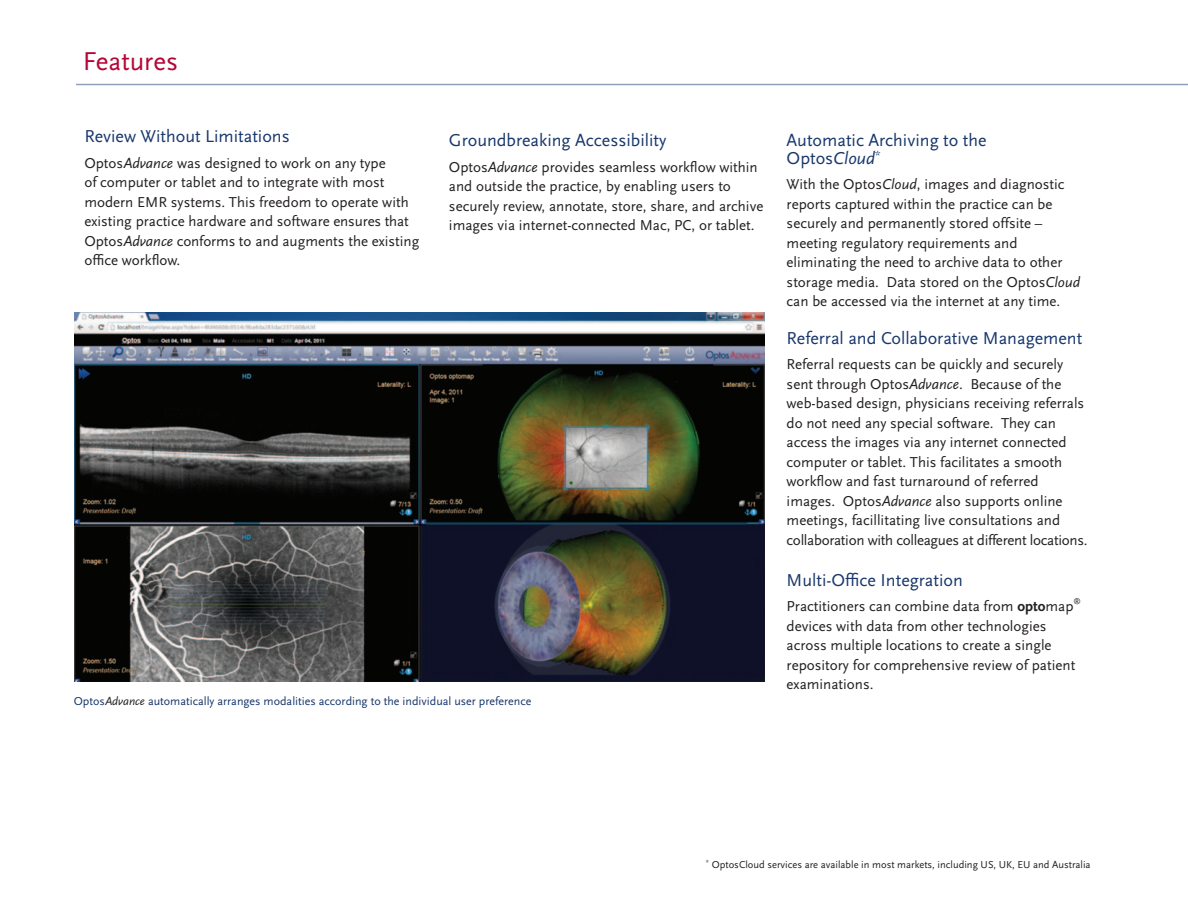
<style>
.page{position:relative;width:1188px;height:918px;background:#fff}
.page>*{position:absolute;margin:0;border:0;box-sizing:border-box;transform-origin:0 0}
.t1{font:27px "Scala Sans OT";color:#b50536}
.t2{font:18px/18px "Scala Sans OT";color:#18376c}
.t3{font:15px/19.5px "Scala Sans OT";color:#231f20}
.t4{font:12px "Scala Sans OT";color:#18376c}
.t5{font:10.5px "Scala Sans OT";color:#231f20}
.t6{font:7.5px "Scala Sans OT";color:#231f20}
.s1{font-style:italic}
.s2{font-style:italic;color:#231f20}
.s3{font-weight:700}
</style>
<div class="page">
<hr style="left:76px;top:84px;width:1112px;height:1px;background:#90a0bd">
<img style="left:75px;top:313px;width:690px;height:369px">
<h1 class="t1" style="left:83px;top:50px;width:97px">Features</h1>
<p class="t2" style="left:84px;top:129px;width:207px">Review Without Limitations</p>
<p class="t3" style="left:84px;top:155px;width:337px">Optos<span class="s1">Advance</span> was designed to work on any type<br>of computer or tablet and to integrate with most modern EMR systems. This freedom to operate with existing practice hardware and software ensures that Optos<span class="s1">Advance</span> conforms to and augments the existing office workflow.</p>
<p class="t2" style="left:449px;top:133px;width:219px">Groundbreaking Accessibility</p>
<p class="t3" style="left:449px;top:159px;width:316px">Optos<span class="s1">Advance</span> provides seamless workflow within and outside the practice, by enabling users to securely review, annotate, store, share, and archive images via internet-connected Mac, PC, or tablet.</p>
<p class="t4" style="left:74px;top:697px;width:459px">Optos<span class="s2">Advance</span> automatically arranges modalities according to the individual user preference</p>
<p class="t2" style="left:787px;top:132px;width:202px">Automatic Archiving to the<br>Optos<span class="s1">Cloud</span><sup>*</sup></p>
<p class="t3" style="left:787px;top:176px;width:295px">With the Optos<span class="s1">Cloud</span>, images and diagnostic reports captured within the practice can be securely and permanently stored offsite – meeting regulatory requirements and eliminating the need to archive data to other storage media. Data stored on the Optos<span class="s1">Cloud </span>can be accessed via the internet at any time.</p>
<p class="t2" style="left:787px;top:330px;width:297px">Referral and Collaborative Management</p>
<p class="t3" style="left:787px;top:356px;width:302px">Referral requests can be quickly and securely sent through Optos<span class="s1">Advance</span>. Because of the web-based design, physicians receiving referrals do not need any special software. They can access the images via any internet connected computer or tablet. This facilitates a smooth workflow and fast turnaround of referred images. Optos<span class="s1">Advance</span> also supports online meetings, facillitating live consultations and collaboration with colleagues at different locations.</p>
<p class="t2" style="left:787px;top:572px;width:178px">Multi-Office Integration</p>
<p class="t3" style="left:787px;top:598px;width:288px">Practitioners can combine data from <span class="s3">opto</span>map</p>
<p class="t6" style="left:1074px;top:598px;width:9px">®</p>
<p class="t3" style="left:787px;top:617px;width:290px">devices with data from other technologies across multiple locations to create a single repository for comprehensive review of patient examinations.</p>
<p class="t5" style="left:706px;top:860px;width:386px"><sup>*</sup> OptosCloud services are available in most markets, including US, UK, EU and Australia</p>
</div>
